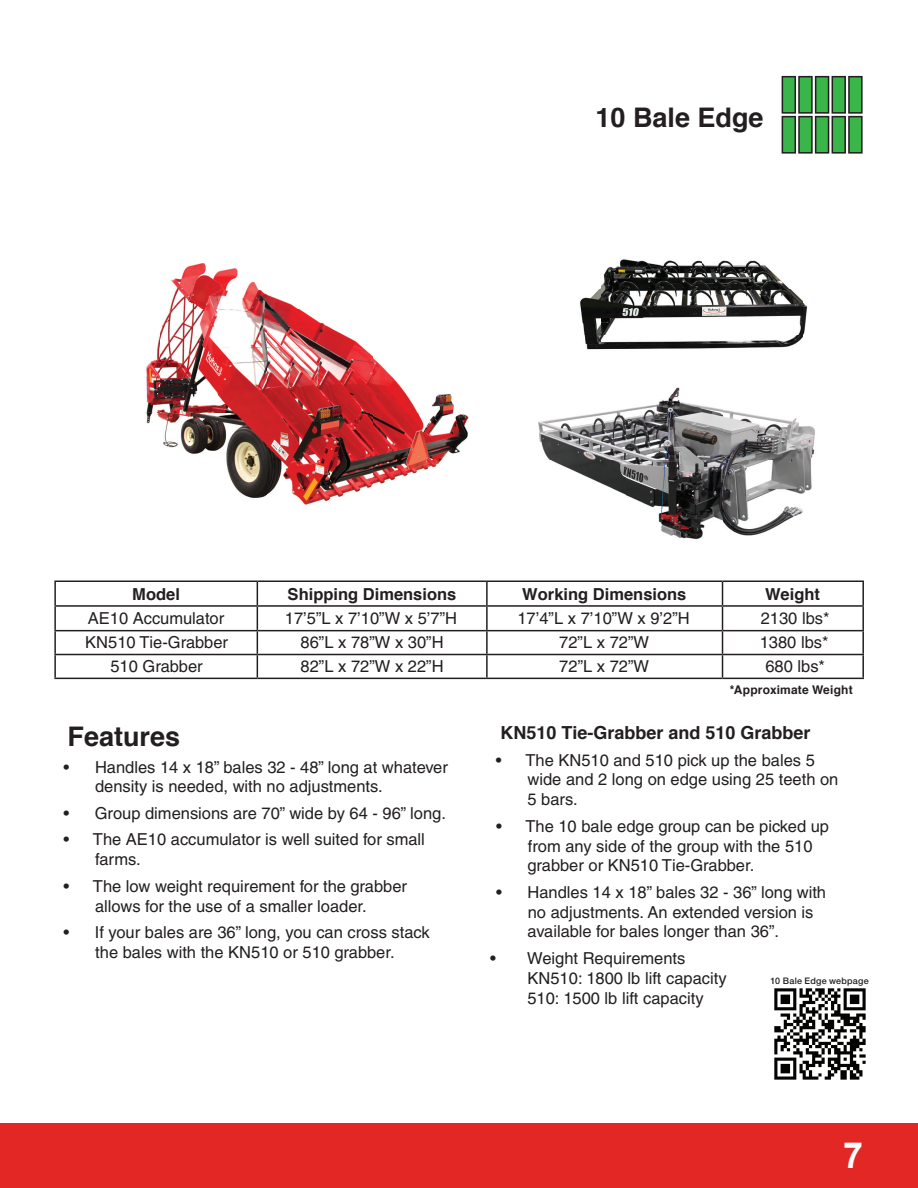
<style>
.page{position:relative;width:918px;height:1188px;background:#fff}
.page>*{position:absolute;margin:0;border:0;box-sizing:border-box;transform-origin:0 0}
.t1{font:700 36px "Arial";color:#fff}
.t2{font:700 27px "Helvetica";color:#231f20}
.t3{font:700 18px "Helvetica";color:#231f20}
.t4{font:16.5px/19.8px "Helvetica";color:#231f20}
.t5{font:700 16.5px "Helvetica";color:#231f20}
.t6{font:700 12px "Helvetica";letter-spacing:.015em;color:#231f20}
.t7{font:500 9px "Helvetica Neue";letter-spacing:.025em;color:#231f20}
</style>
<div class="page">
<div style="left:0;top:1124px;width:918px;height:64px;background:#e22725"></div>
<img style="left:146px;top:263px;width:323px;height:242px">
<svg style="left:782px;top:76px;width:81px;height:78px;background:#509c5a"></svg>
<img style="left:538px;top:394px;width:277px;height:146px">
<img style="left:580px;top:259px;width:228px;height:135px">
<hr style="left:54px;top:580px;width:203px;height:2px;background:#231f20">
<hr style="left:54px;top:582px;width:2px;height:23px;background:#231f20">
<hr style="left:257px;top:580px;width:230px;height:2px;background:#231f20">
<hr style="left:487px;top:580px;width:236px;height:2px;background:#231f20">
<hr style="left:723px;top:580px;width:141px;height:2px;background:#231f20">
<hr style="left:862px;top:582px;width:2px;height:23px;background:#231f20">
<hr style="left:54px;top:605px;width:203px;height:2px;background:#231f20">
<hr style="left:54px;top:607px;width:2px;height:23px;background:#231f20">
<hr style="left:723px;top:605px;width:141px;height:2px;background:#231f20">
<hr style="left:862px;top:607px;width:2px;height:23px;background:#231f20">
<hr style="left:54px;top:630px;width:203px;height:1px;background:#231f20">
<hr style="left:54px;top:631px;width:2px;height:23px;background:#231f20">
<hr style="left:723px;top:630px;width:141px;height:1px;background:#231f20">
<hr style="left:862px;top:631px;width:2px;height:23px;background:#231f20">
<hr style="left:54px;top:654px;width:203px;height:1px;background:#231f20">
<hr style="left:54px;top:655px;width:2px;height:23px;background:#231f20">
<hr style="left:723px;top:654px;width:141px;height:1px;background:#231f20">
<svg style="left:257px;top:581px;width:606px;height:97px"></svg>
<hr style="left:862px;top:655px;width:2px;height:23px;background:#231f20">
<hr style="left:54px;top:678px;width:203px;height:1px;background:#231f20">
<hr style="left:257px;top:678px;width:230px;height:1px;background:#231f20">
<hr style="left:487px;top:678px;width:236px;height:1px;background:#231f20">
<hr style="left:723px;top:678px;width:141px;height:1px;background:#231f20">
<img style="left:774px;top:988px;width:92px;height:92px">
<h2 class="t2" style="left:596px;top:101px;width:170px">10 Bale Edge</h2>
<p class="t5" style="left:132px;top:584px;width:49px">Model</p>
<p class="t5" style="left:288px;top:584px;width:170px">Shipping Dimensions</p>
<p class="t5" style="left:522px;top:584px;width:166px">Working Dimensions</p>
<p class="t5" style="left:765px;top:584px;width:56px">Weight</p>
<p class="t4" style="left:88px;top:608px;width:138px">AE10 Accumulator</p>
<p class="t4" style="left:285px;top:608px;width:174px">17’5”L x 7’10”W x 5’7”H</p>
<p class="t4" style="left:517px;top:608px;width:174px">17’4”L x 7’10”W x 9’2”H</p>
<p class="t4" style="left:761px;top:608px;width:70px">2130 lbs*</p>
<p class="t4" style="left:85px;top:633px;width:144px">KN510 Tie-Grabber</p>
<p class="t4" style="left:301px;top:633px;width:145px">86”L x 78”W x 30”H</p>
<p class="t4" style="left:559px;top:633px;width:91px">72”L x 72”W</p>
<p class="t4" style="left:760px;top:633px;width:70px">1380 lbs*</p>
<p class="t4" style="left:110px;top:657px;width:94px">510 Grabber</p>
<p class="t4" style="left:301px;top:657px;width:145px">82”L x 72”W x 22”H</p>
<p class="t4" style="left:559px;top:657px;width:91px">72”L x 72”W</p>
<p class="t4" style="left:765px;top:657px;width:61px">680 lbs*</p>
<h2 class="t2" style="left:68px;top:719px;width:114px">Features</h2>
<p class="t4" style="left:95px;top:757px;width:354px;text-indent:-32px">• Handles 14 x 18” bales 32 - 48” long at whatever density is needed, with no adjustments.</p>
<p class="t4" style="left:63px;top:803px;width:384px">• Group dimensions are 70” wide by 64 - 96” long.</p>
<p class="t4" style="left:95px;top:830px;width:331px;text-indent:-32px">• The AE10 accumulator is well suited for small farms.</p>
<p class="t4" style="left:64px;top:876px;width:345px;text-align:center">• The low weight requirement for the grabber allows for the use of a smaller loader.</p>
<p class="t4" style="left:64px;top:922px;width:368px;text-align:center">• If your bales are 36” long, you can cross stack the bales with the KN510 or 510 grabber.</p>
<p class="t6" style="left:730px;top:682px;width:124px">*Approximate Weight</p>
<p class="t3" style="left:500px;top:721px;width:312px">KN510 Tie-Grabber and 510 Grabber</p>
<p class="t4" style="left:527px;top:750px;width:313px;text-indent:-31px">• The KN510 and 510 pick up the bales 5 wide and 2 long on edge using 25 teeth on<br>5 bars.</p>
<p class="t4" style="left:528px;top:816px;width:303px;text-indent:-32px">• The 10 bale edge group can be picked up from any side of the group with the 510 grabber or KN510 Tie-Grabber.</p>
<p class="t4" style="left:528px;top:882px;width:300px;text-indent:-32px">• Handles 14 x 18” bales 32 - 36” long with no adjustments. An extended version is available for bales longer than 36”.</p>
<p class="t4" style="left:527px;top:948px;width:201px;text-indent:-37px">• Weight Requirements<br>KN510: 1800 lb lift capacity<br>510: 1500 lb lift capacity</p>
<p class="t7" style="left:771px;top:974px;width:100px">10 Bale Edge webpage</p>
<h1 class="t1" style="left:843px;top:1130px;width:22px">7</h1>
</div>
